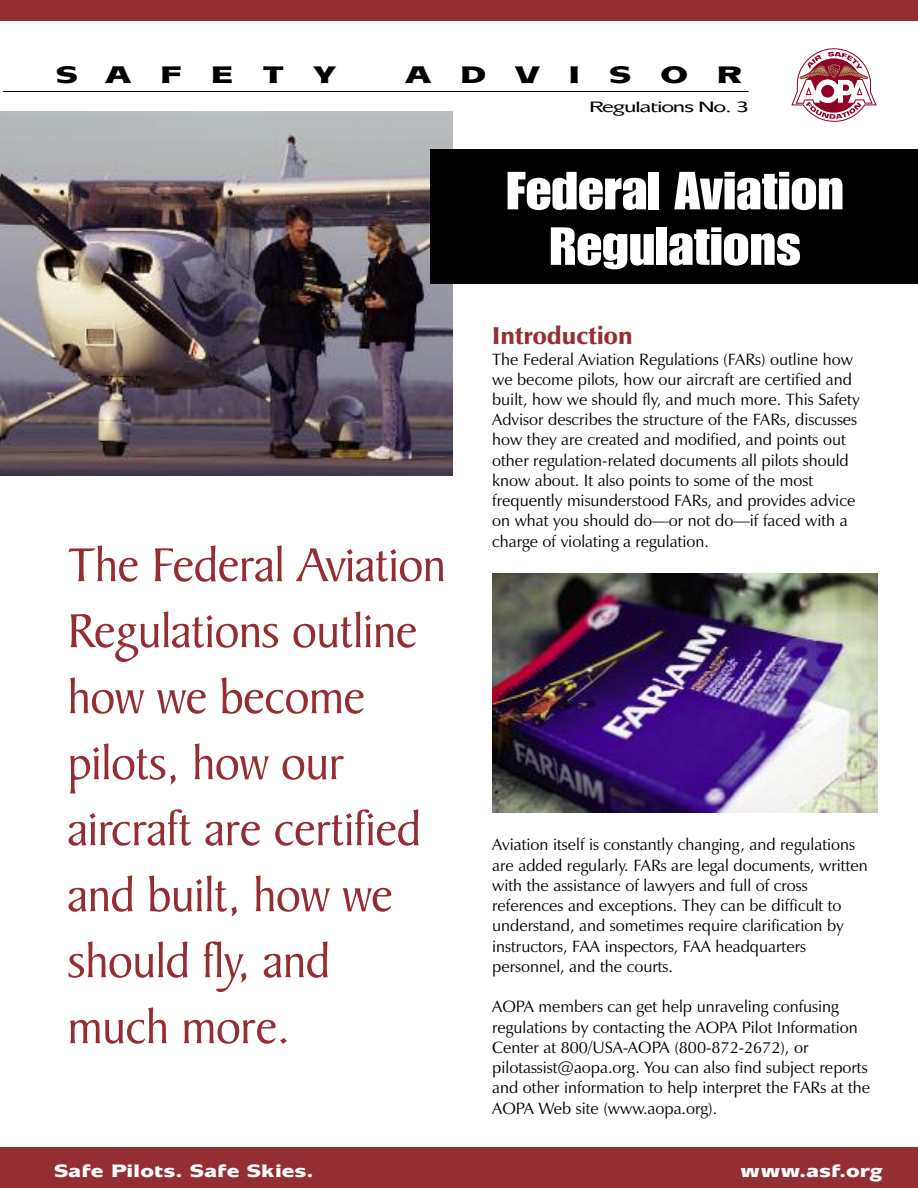
<style>
.page{position:relative;width:918px;height:1188px;background:#fff}
.page>*{position:absolute;margin:0;border:0;box-sizing:border-box;transform-origin:0 0}
.t1{font:52.5px/55.5px "Impact";color:#fff;text-align:center;scale:1.1 1}
.t2{font:51px/66px "Baker Signet BT";letter-spacing:-.01em;color:#952e32}
.t3{font:900 24.75px "Zapf Humanist 601 BT";color:#952e32}
.t4{font:900 24px "Mixage IT Cby BT";letter-spacing:.86em;color:#000;scale:1.4 1}
.t5{font:900 18px "Mixage IT Cby BT";color:#fff;scale:1.2 1}
.t6{font:16.5px/20.2px "Zapf Humanist 601 BT";color:#000}
.t7{font:500 15px "Mixage IT Cby BT";letter-spacing:-.06em;color:#000;scale:1.45 1}
</style>
<div class="page">
<img style="left:0;top:111px;width:453px;height:365px">
<svg style="left:792px;top:48px;width:84px;height:74px"></svg>
<hr style="left:3px;top:91px;width:746px;height:1px;background:#000">
<div style="left:430px;top:149px;width:488px;height:135px;background:#000"></div>
<div style="left:0;top:0;width:918px;height:20px;background:#952e32"></div>
<div style="left:0;top:1148px;width:918px;height:40px;background:#952e32"></div>
<img style="left:492px;top:574px;width:386px;height:238px">
<h3 class="t4" style="left:56px;top:66px;width:202px">SAFETY</h3>
<h3 class="t4" style="left:405px;top:66px;width:242px">ADVISOR</h3>
<p class="t7" style="left:589px;top:102px;width:112px">Regulations No. 3</p>
<h2 class="t2" style="left:67px;top:537px;width:380px">The Federal Aviation<br>Regulations outline how we become pilots, how our aircraft are certified and built, how we should fly, and<br>much more.</h2>
<h1 class="t1" style="left:506px;top:165px;width:309px">Federal Aviation<br>Regulations</h1>
<h3 class="t3" style="left:492px;top:326px;width:142px">Introduction</h3>
<p class="t6" style="left:492px;top:350px;width:369px">The Federal Aviation Regulations (FARs) outline how we become pilots, how our aircraft are certified and built, how we should fly, and much more. This Safety Advisor describes the structure of the FARs, discusses how they are created and modified, and points out other regulation-related documents all pilots should know about. It also points to some of the most frequently misunderstood FARs, and provides advice on what you should do—or not do—if faced with a charge of violating a regulation.</p>
<p class="t6" style="left:492px;top:836px;width:377px">Aviation itself is constantly changing, and regulations are added regularly. FARs are legal documents, written with the assistance of lawyers and full of cross references and exceptions. They can be difficult to understand, and sometimes require clarification by instructors, FAA inspectors, FAA headquarters personnel, and the courts.</p>
<p class="t6" style="left:492px;top:998px;width:380px">AOPA members can get help unraveling confusing regulations by contacting the AOPA Pilot Information Center at 800/USA-AOPA (800-872-2672), or pilotassist@aopa.org. You can also find subject reports and other information to help interpret the FARs at the AOPA Web site (www.aopa.org).</p>
<p class="t5" style="left:54px;top:1165px;width:218px">Safe Pilots. Safe Skies.</p>
<p class="t5" style="left:740px;top:1165px;width:121px">www.asf.org</p>
</div>
